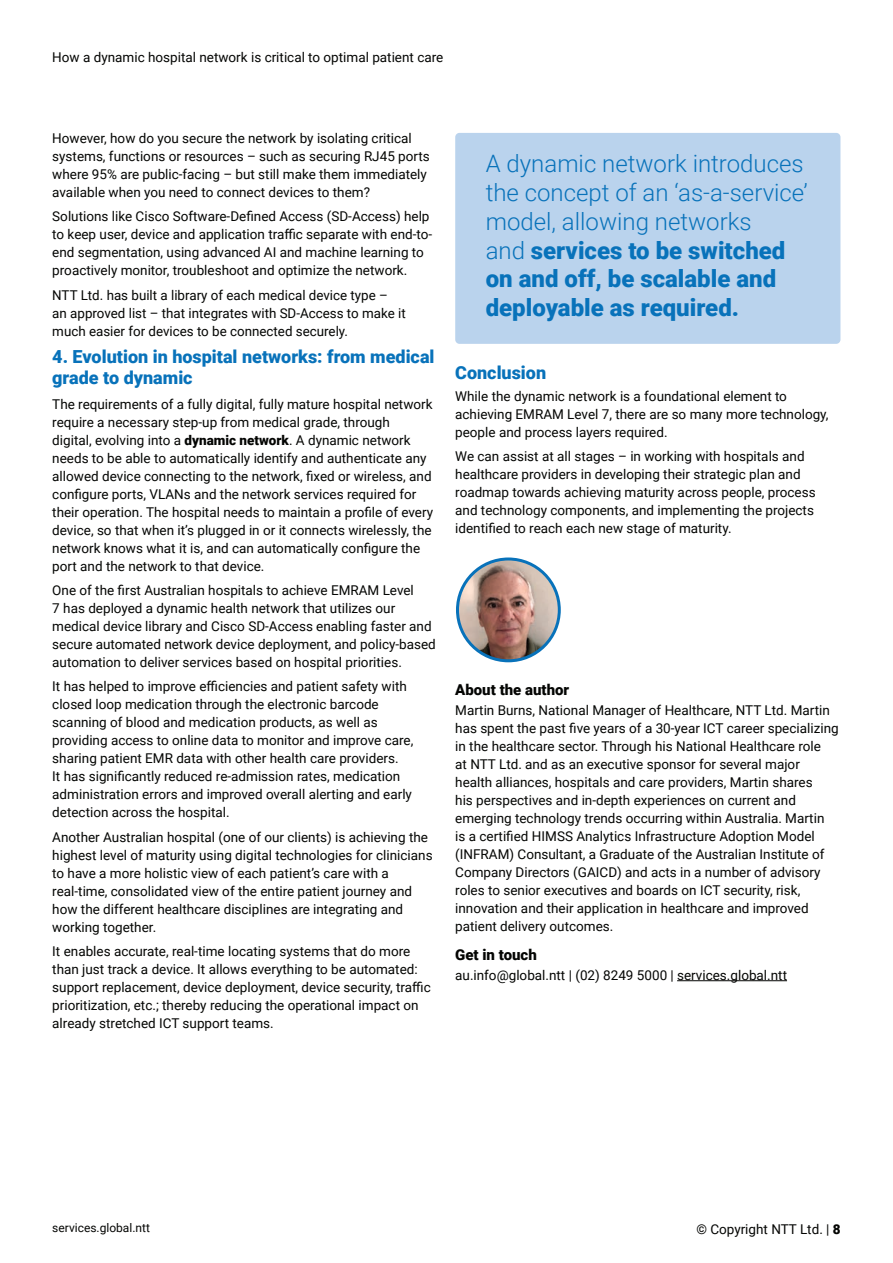
<style>
.page{position:relative;width:893px;height:1263px;background:#fff}
.page>*{position:absolute;margin:0;border:0;box-sizing:border-box;transform-origin:0 0}
.t1{font:300 24px/28.8px "Roboto";color:#0872ba}
.t2{font:900 18px/21px "Roboto";color:#0872ba}
.t3{font:900 15px "Roboto";color:#040503}
.t4{font:13.5px/18px "Roboto";color:#040503}
.t5{font:12px "Roboto";color:#040503}
.s1{font-weight:900}
</style>
<div class="page">
<div style="left:455px;top:133px;width:385px;height:211px;background:#bad3ed;border-radius:4px"></div>
<hr style="left:677px;top:980px;width:110px;height:1px;background:#040503">
<img style="left:457px;top:559px;width:102px;height:102px;border-radius:51px">
<div style="left:456px;top:557px;width:105px;height:105px;border:3px solid #0872ba;border-radius:50%"></div>
<p class="t4" style="left:52px;top:48px;width:392px">How a dynamic hospital network is critical to optimal patient care</p>
<p class="t4" style="left:52px;top:129px;width:379px">However, how do you secure the network by isolating critical systems, functions or resources – such as securing RJ45 ports where 95% are public-facing – but still make them immediately available when you need to connect devices to them?</p>
<p class="t4" style="left:52px;top:207px;width:381px">Solutions like Cisco Software-Defined Access (SD-Access) help to keep user, device and application traffic separate with end-to&shy;end segmentation, using advanced AI and machine learning to proactively monitor, troubleshoot and optimize the network.</p>
<p class="t4" style="left:52px;top:285px;width:355px">NTT Ltd. has built a library of each medical device type – an approved list – that integrates with SD-Access to make it much easier for devices to be connected securely.</p>
<h2 class="t2" style="left:52px;top:346px;width:384px">4. Evolution in hospital networks: from medical grade to dynamic</h2>
<p class="t4" style="left:52px;top:394px;width:382px">The requirements of a fully digital, fully mature hospital network require a necessary step-up from medical grade, through<br>digital, evolving into a <span class="s1">dynamic network</span>. A dynamic network needs to be able to automatically identify and authenticate any allowed device connecting to the network, fixed or wireless, and configure ports, VLANs and the network services required for their operation. The hospital needs to maintain a profile of every device, so that when it’s plugged in or it connects wirelessly, the network knows what it is, and can automatically configure the port and the network to that device.</p>
<p class="t4" style="left:52px;top:581px;width:385px">One of the first Australian hospitals to achieve EMRAM Level<br>7 has deployed a dynamic health network that utilizes our medical device library and Cisco SD-Access enabling faster and secure automated network device deployment, and policy-based automation to deliver services based on hospital priorities.</p>
<p class="t4" style="left:52px;top:677px;width:363px">It has helped to improve efficiencies and patient safety with closed loop medication through the electronic barcode scanning of blood and medication products, as well as providing access to online data to monitor and improve care, sharing patient EMR data with other health care providers.<br>It has significantly reduced re-admission rates, medication administration errors and improved overall alerting and early detection across the hospital.</p>
<p class="t4" style="left:52px;top:827px;width:382px">Another Australian hospital (one of our clients) is achieving the highest level of maturity using digital technologies for clinicians to have a more holistic view of each patient’s care with a real-time, consolidated view of the entire patient journey and how the different healthcare disciplines are integrating and working together.</p>
<p class="t4" style="left:52px;top:942px;width:380px">It enables accurate, real-time locating systems that do more than just track a device. It allows everything to be automated: support replacement, device deployment, device security, traffic prioritization, etc.; thereby reducing the operational impact on already stretched ICT support teams.</p>
<h1 class="t1" style="left:486px;top:148px;width:323px">A dynamic network introduces the concept of an ‘as-a-service’ model, allowing networks<br>and <span class="s1">services to be switched on and off, be scalable and deployable as required.</span></h1>
<h2 class="t2" style="left:455px;top:361px;width:92px">Conclusion</h2>
<p class="t4" style="left:455px;top:387px;width:375px">While the dynamic network is a foundational element to achieving EMRAM Level 7, there are so many more technology, people and process layers required.</p>
<p class="t4" style="left:455px;top:447px;width:362px">We can assist at all stages – in working with hospitals and healthcare providers in developing their strategic plan and roadmap towards achieving maturity across people, process and technology components, and implementing the projects identified to reach each new stage of maturity.</p>
<p class="t3" style="left:455px;top:679px;width:116px">About the author</p>
<p class="t4" style="left:455px;top:701px;width:385px">Martin Burns, National Manager of Healthcare, NTT Ltd. Martin has spent the past five years of a 30-year ICT career specializing in the healthcare sector. Through his National Healthcare role<br>at NTT Ltd. and as an executive sponsor for several major health alliances, hospitals and care providers, Martin shares<br>his perspectives and in-depth experiences on current and emerging technology trends occurring within Australia. Martin<br>is a certified HIMSS Analytics Infrastructure Adoption Model (INFRAM) Consultant, a Graduate of the Australian Institute of Company Directors (GAICD) and acts in a number of advisory roles to senior executives and boards on ICT security, risk, innovation and their application in healthcare and improved patient delivery outcomes.</p>
<p class="t3" style="left:455px;top:944px;width:83px">Get in touch</p>
<p class="t4" style="left:455px;top:965px;width:333px">au.info@global.ntt | (02) 8249 5000 | services.global.ntt</p>
<p class="t5" style="left:52px;top:1220px;width:99px">services.global.ntt</p>
<p class="t4" style="left:696px;top:1219px;width:146px">© Copyright NTT Ltd. | <span class="s1">8</span></p>
</div>
